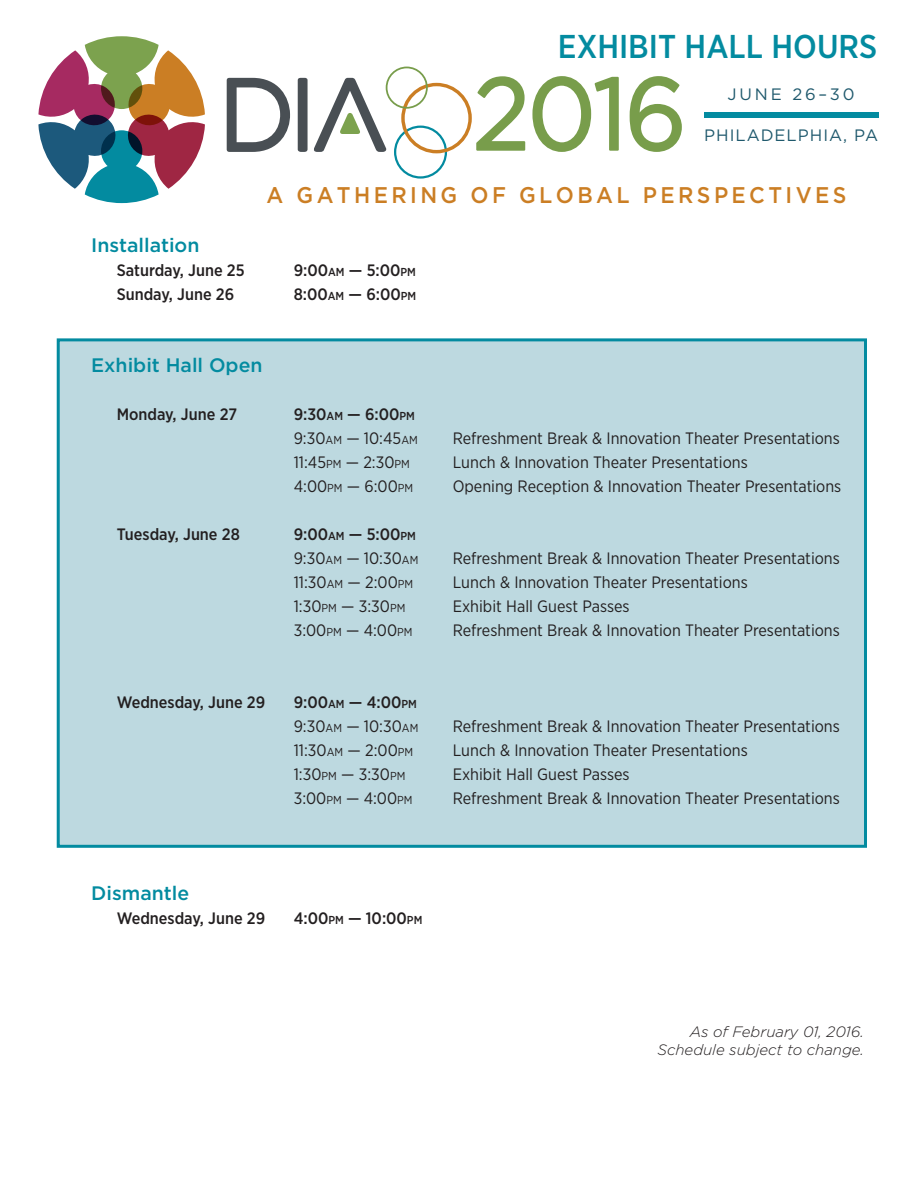
<style>
.page{position:relative;width:918px;height:1188px;background:#fff}
.page>*{position:absolute;margin:0;border:0;box-sizing:border-box;transform-origin:0 0}
.t1{font:500 33px "Gotham Narrow";color:#038ba0}
.t2{font:500 22.65px "Gotham";letter-spacing:.16em;color:#cb7e24;scale:.94 1}
.t3{font:500 19.5px "Gotham";color:#038ba0}
.t4{font:16.5px "Gotham Narrow";color:#231f20}
.t5{font:500 16.5px "Gotham Narrow";color:#231f20}
.t6{font:16.5px "Gotham Narrow";color:#231f20}
.t7{font:16.5px "Gotham";letter-spacing:.06em;color:#1f596d}
.Reg_Text{font:italic 300 15px/18px "Gotham";color:#231f20;text-align:right}
.s1{font-size:11.55px}
.s2{font-style:inherit}
</style>
<div class="page">
<div style="left:57px;top:338px;width:810px;height:510px;background:#bdd9e0;border:3px solid #038ba0"></div>
<svg style="left:38px;top:36px;width:167px;height:167px"></svg>
<div style="left:394px;top:126px;width:53px;height:53px;border:2px solid #038ba0;border-radius:50%"></div>
<div style="left:401px;top:83px;width:71px;height:70px;border:3px solid #cb7e24;border-radius:50%"></div>
<svg style="left:298px;top:78px;width:89px;height:74px"></svg>
<svg style="left:227px;top:78px;width:63px;height:74px"></svg>
<svg style="left:630px;top:76px;width:52px;height:76px"></svg>
<svg style="left:476px;top:76px;width:49px;height:75px"></svg>
<svg style="left:532px;top:76px;width:87px;height:76px"></svg>
<div style="left:386px;top:67px;width:42px;height:42px;border:2px solid #789d4b;border-radius:50%"></div>
<div style="left:704px;top:112px;width:175px;height:6px;background:#038ba0"></div>
<p class="t1" style="left:558px;top:26px;width:321px">EXHIBIT HALL HOURS</p>
<p class="t7" style="left:728px;top:84px;width:128px">JUNE 26–30</p>
<p class="t7" style="left:704px;top:124px;width:175px">PHILADELPHIA, PA</p>
<p class="t2" style="left:267px;top:181px;width:618px">A GATHERING OF GLOBAL PERSPECTIVES</p>
<p class="t3" style="left:91px;top:232px;width:110px">Installation</p>
<p class="t5" style="left:117px;top:259px;width:129px">Saturday, June 25</p>
<p class="t5" style="left:294px;top:259px;width:124px">9:00<span class="s1">AM</span> — 5:00<span class="s1">PM</span></p>
<p class="t5" style="left:117px;top:283px;width:119px">Sunday, June 26</p>
<p class="t5" style="left:294px;top:283px;width:124px">8:00<span class="s1">AM</span> — 6:00<span class="s1">PM</span></p>
<p class="t3" style="left:91px;top:352px;width:173px">Exhibit Hall Open</p>
<p class="t5" style="left:117px;top:403px;width:122px">Monday, June 27</p>
<p class="t5" style="left:294px;top:403px;width:123px">9:30<span class="s1">AM</span> — 6:00<span class="s1">PM</span></p>
<p class="t4" style="left:294px;top:428px;width:126px">9:30<span class="s1">AM</span> — 10:45<span class="s1">AM</span></p>
<p class="t4" style="left:453px;top:428px;width:389px">Refreshment Break &amp; Innovation Theater Presentations</p>
<p class="t4" style="left:294px;top:452px;width:118px">11:45<span class="s1">PM</span> — 2:30<span class="s1">PM</span></p>
<p class="t4" style="left:453px;top:452px;width:297px">Lunch &amp; Innovation Theater Presentations</p>
<p class="t4" style="left:294px;top:476px;width:121px">4:00<span class="s1">PM</span> — 6:00<span class="s1">PM</span></p>
<p class="t4" style="left:453px;top:476px;width:390px">Opening Reception &amp; Innovation Theater Presentations</p>
<p class="t5" style="left:117px;top:523px;width:125px">Tuesday, June 28</p>
<p class="t5" style="left:294px;top:523px;width:124px">9:00<span class="s1">AM</span> — 5:00<span class="s1">PM</span></p>
<p class="t4" style="left:294px;top:548px;width:126px">9:30<span class="s1">AM</span> — 10:30<span class="s1">AM</span></p>
<p class="t4" style="left:453px;top:548px;width:389px">Refreshment Break &amp; Innovation Theater Presentations</p>
<p class="t4" style="left:294px;top:572px;width:121px">11:30<span class="s1">AM</span> — 2:00<span class="s1">PM</span></p>
<p class="t4" style="left:453px;top:572px;width:297px">Lunch &amp; Innovation Theater Presentations</p>
<p class="t6" style="left:294px;top:596px;width:113px"><span class="s2">1:30</span><span class="s1">PM</span> — 3:30<span class="s1">PM</span></p>
<p class="t4" style="left:453px;top:596px;width:178px">Exhibit Hall Guest Passes</p>
<p class="t4" style="left:294px;top:620px;width:120px">3:00<span class="s1">PM</span> — 4:00<span class="s1">PM</span></p>
<p class="t4" style="left:453px;top:620px;width:389px">Refreshment Break &amp; Innovation Theater Presentations</p>
<p class="t5" style="left:117px;top:691px;width:150px">Wednesday, June 29</p>
<p class="t5" style="left:294px;top:691px;width:125px">9:00<span class="s1">AM</span> — 4:00<span class="s1">PM</span></p>
<p class="t4" style="left:294px;top:716px;width:126px">9:30<span class="s1">AM</span> — 10:30<span class="s1">AM</span></p>
<p class="t4" style="left:453px;top:716px;width:389px">Refreshment Break &amp; Innovation Theater Presentations</p>
<p class="t4" style="left:294px;top:740px;width:121px">11:30<span class="s1">AM</span> — 2:00<span class="s1">PM</span></p>
<p class="t4" style="left:453px;top:740px;width:297px">Lunch &amp; Innovation Theater Presentations</p>
<p class="t6" style="left:294px;top:764px;width:113px"><span class="s2">1:30</span><span class="s1">PM</span> — 3:30<span class="s1">PM</span></p>
<p class="t4" style="left:453px;top:764px;width:178px">Exhibit Hall Guest Passes</p>
<p class="t4" style="left:294px;top:788px;width:120px">3:00<span class="s1">PM</span> — 4:00<span class="s1">PM</span></p>
<p class="t4" style="left:453px;top:788px;width:389px">Refreshment Break &amp; Innovation Theater Presentations</p>
<p class="t3" style="left:91px;top:880px;width:100px">Dismantle</p>
<p class="t5" style="left:117px;top:907px;width:150px">Wednesday, June 29</p>
<p class="t5" style="left:294px;top:907px;width:130px">4:00<span class="s1">PM</span> — 10:00<span class="s1">PM</span></p>
<p class="Reg_Text" style="left:657px;top:1022px;width:208px">As of February 01, 2016.<br>Schedule subject to change.</p>
</div>
